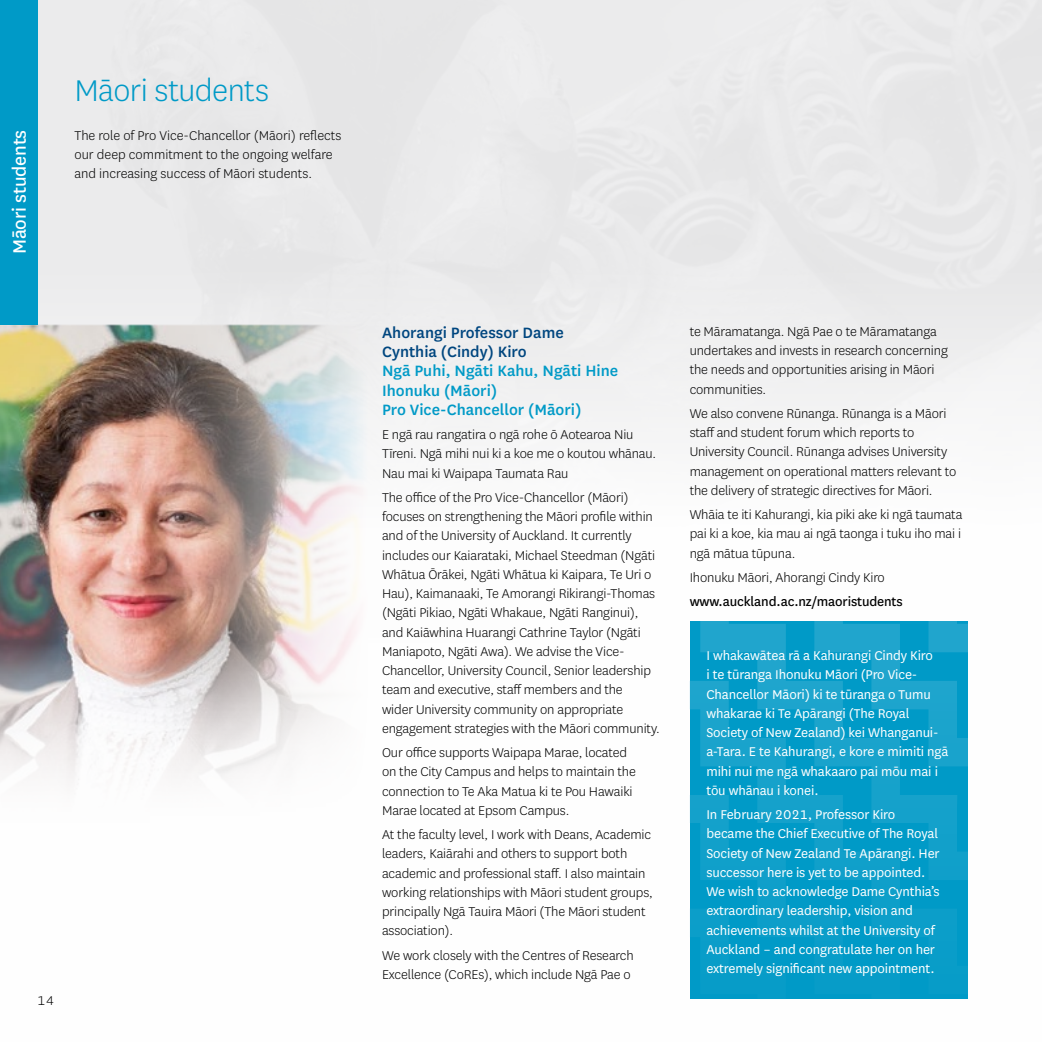
<style>
.page{position:relative;width:1042px;height:1042px;background:#fff}
.page>*{position:absolute;margin:0;border:0;box-sizing:border-box;transform-origin:0 0}
.t1{font:300 35px "National";letter-spacing:-.02em;color:#009ac7}
.t2{font:21px "National";letter-spacing:-.01em;color:#fff}
.t3{font:500 17.5px/19.2px "National";color:#009ac7}
.t4{font:500 17.5px/19.2px "National";color:#00467f}
.t5{font:300 14.88px/19.2px "National";letter-spacing:-.01em;color:#000}
.t6{font:14.88px/19.2px "National";letter-spacing:-.01em;color:#fff}
.t7{font:14.88px "National";letter-spacing:-.01em;color:#000}
</style>
<div class="page">
<img style="left:37px;top:0;width:1005px;height:908px">
<svg style="left:690px;top:621px;width:277px;height:378px;background:#0a9dc8"></svg>
<img style="left:0;top:325px;width:521px;height:508px">
<div style="left:0;top:0;width:37px;height:325px;background:#009ac7"></div>
<h2 class="t2" style="left:5px;top:254px;width:126px;rotate:-90deg">Māori students</h2>
<h1 class="t1" style="left:74px;top:68px;width:196px">Māori students</h1>
<p class="t5" style="left:74px;top:125px;width:268px">The role of Pro Vice-Chancellor (Māori) reflects our deep commitment to the ongoing welfare and increasing success of Māori students.</p>
<p class="t5" style="left:37px;top:990px;width:18px">14</p>
<p class="t4" style="left:382px;top:322px;width:183px">Ahorangi Professor Dame<br>Cynthia (Cindy) Kiro</p>
<p class="t3" style="left:382px;top:360px;width:238px">Ngā Puhi, Ngāti Kahu, Ngāti Hine<br>Ihonuku (Māori)<br>Pro Vice-Chancellor (Māori)</p>
<p class="t5" style="left:382px;top:424px;width:276px">E ngā rau rangatira o ngā rohe ō Aotearoa Niu<br>Tīreni. Ngā mihi nui ki a koe me o koutou whānau.<br>Nau mai ki Waipapa Taumata Rau</p>
<p class="t5" style="left:382px;top:487px;width:279px">The office of the Pro Vice-Chancellor (Māori) focuses on strengthening the Māori profile within and of the University of Auckland. It currently includes our Kaiarataki, Michael Steedman (Ngāti Whātua Ōrākei, Ngāti Whātua ki Kaipara, Te Uri o Hau), Kaimanaaki, Te Amorangi Rikirangi-Thomas (Ngāti Pikiao, Ngāti Whakaue, Ngāti Ranginui), and Kaiāwhina Huarangi Cathrine Taylor (Ngāti Maniapoto, Ngāti Awa). We advise the Vice-Chancellor, University Council, Senior leadership team and executive, staff members and the<br>wider University community on appropriate engagement strategies with the Māori community.</p>
<p class="t5" style="left:382px;top:742px;width:255px">Our office supports Waipapa Marae, located on the City Campus and helps to maintain the connection to Te Aka Matua ki te Pou Hawaiki Marae located at Epsom Campus.</p>
<p class="t5" style="left:382px;top:824px;width:272px">At the faculty level, I work with Deans, Academic leaders, Kaiārahi and others to support both academic and professional staff. I also maintain working relationships with Māori student groups, principally Ngā Tauira Māori (The Māori student association).</p>
<p class="t5" style="left:382px;top:945px;width:253px">We work closely with the Centres of Research<br>Excellence (CoREs), which include Ngā Pae o</p>
<p class="t5" style="left:690px;top:321px;width:260px">te Māramatanga. Ngā Pae o te Māramatanga undertakes and invests in research concerning the needs and opportunities arising in Māori communities.</p>
<p class="t5" style="left:690px;top:403px;width:268px">We also convene Rūnanga. Rūnanga is a Māori staff and student forum which reports to University Council. Rūnanga advises University management on operational matters relevant to the delivery of strategic directives for Māori.</p>
<p class="t5" style="left:690px;top:504px;width:274px;text-align:justify">Whāia te iti Kahurangi, kia piki ake ki ngā taumata pai ki a koe, kia mau ai ngā taonga i tuku iho mai i ngā mātua tūpuna.</p>
<p class="t5" style="left:690px;top:567px;width:197px">Ihonuku Māori, Ahorangi Cindy Kiro</p>
<p class="t7" style="left:690px;top:591px;width:214px">www.auckland.ac.nz/maoristudents</p>
<p class="t6" style="left:706px;top:645px;width:244px">I whakawātea rā a Kahurangi Cindy Kiro<br>i te tūranga Ihonuku Māori (Pro Vice-Chancellor Māori) ki te tūranga o Tumu whakarae ki Te Apārangi (The Royal Society of New Zealand) kei Whanganui&shy;a-Tara. E te Kahurangi, e kore e mimiti ngā mihi nui me ngā whakaaro pai mōu mai i tōu whānau i konei.</p>
<p class="t6" style="left:706px;top:804px;width:235px">In February 2021, Professor Kiro became the Chief Executive of The Royal Society of New Zealand Te Apārangi. Her successor here is yet to be appointed.<br>We wish to acknowledge Dame Cynthia’s extraordinary leadership, vision and achievements whilst at the University of Auckland – and congratulate her on her extremely significant new appointment.</p>
</div>
